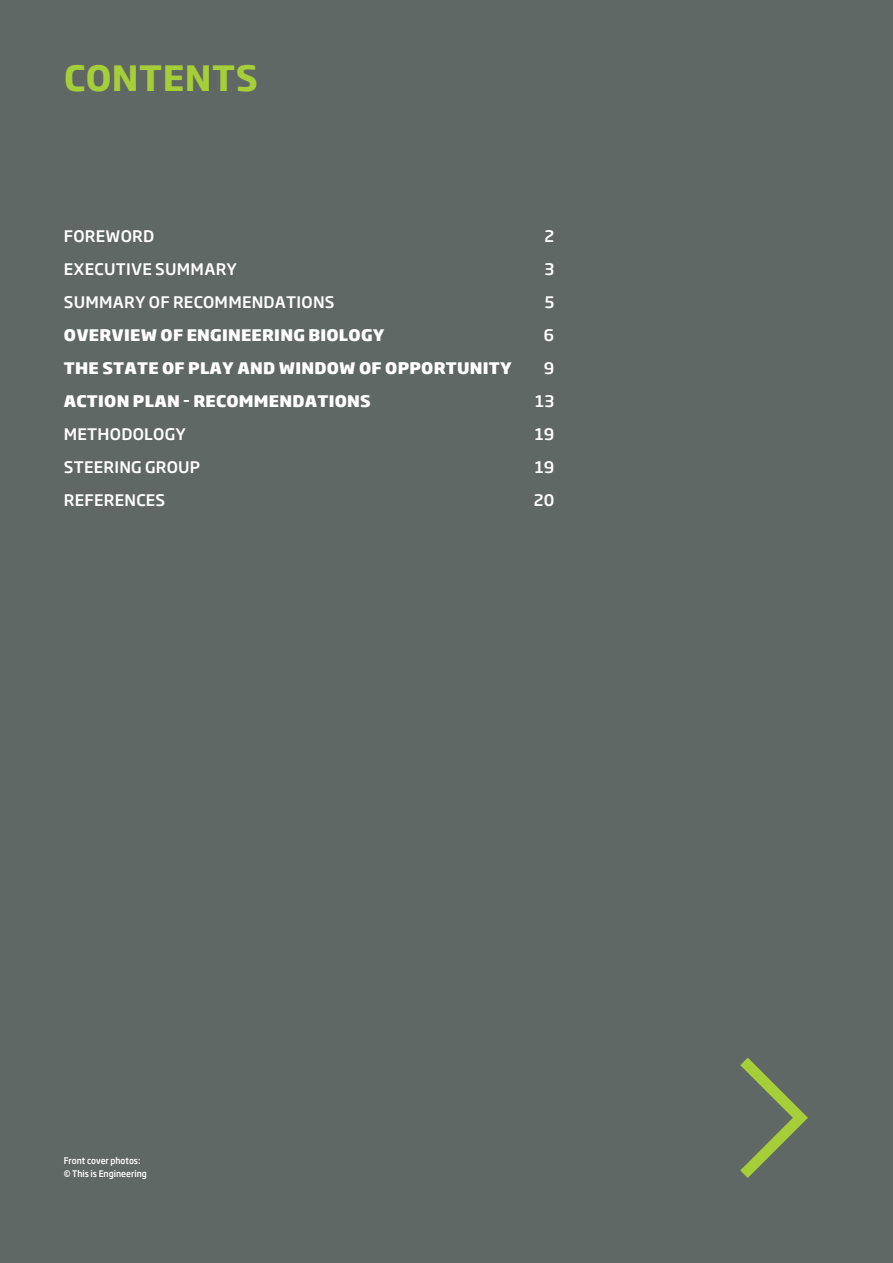
<style>
.page{position:relative;width:893px;height:1263px;background:#606865}
.page>*{position:absolute;margin:0;border:0;box-sizing:border-box;transform-origin:0 0}
.t1{font:700 34.5px "Soho Gothic Pro";letter-spacing:.015em;color:#a6ce39}
.t2{font:500 15.75px "Soho Gothic Pro";letter-spacing:.015em;color:#fff}
.t3{font:800 15.75px "Soho Gothic Pro";letter-spacing:.015em;color:#fff}
.t4{font:500 9px/13.5px "Soho Gothic Pro";color:#fff;scale:.9 1}
</style>
<div class="page">
<svg style="left:740px;top:1058px;width:68px;height:120px"></svg>
<h1 class="t1" style="left:64px;top:51px;width:196px">CONTENTS</h1>
<p class="t2" style="left:64px;top:224px;width:92px">FOREWORD</p>
<p class="t2" style="left:545px;top:224px;width:11px">2</p>
<p class="t2" style="left:64px;top:257px;width:175px">EXECUTIVE SUMMARY</p>
<p class="t2" style="left:544px;top:257px;width:11px">3</p>
<p class="t2" style="left:64px;top:290px;width:272px">SUMMARY OF RECOMMENDATIONS</p>
<p class="t2" style="left:545px;top:290px;width:11px">5</p>
<p class="t3" style="left:64px;top:322px;width:322px">OVERVIEW OF ENGINEERING BIOLOGY</p>
<p class="t2" style="left:544px;top:323px;width:12px">6</p>
<p class="t3" style="left:64px;top:355px;width:450px">THE STATE OF PLAY AND WINDOW OF OPPORTUNITY</p>
<p class="t2" style="left:544px;top:356px;width:12px">9</p>
<p class="t3" style="left:64px;top:388px;width:308px">ACTION PLAN – RECOMMENDATIONS</p>
<p class="t2" style="left:535px;top:389px;width:21px">13</p>
<p class="t2" style="left:64px;top:422px;width:124px">METHODOLOGY</p>
<p class="t2" style="left:535px;top:422px;width:21px">19</p>
<p class="t2" style="left:64px;top:455px;width:138px">STEERING GROUP</p>
<p class="t2" style="left:535px;top:455px;width:21px">19</p>
<p class="t2" style="left:64px;top:488px;width:103px">REFERENCES</p>
<p class="t2" style="left:534px;top:488px;width:22px">20</p>
<p class="t4" style="left:64px;top:1153px;width:94px">Front cover photos: © This is Engineering</p>
</div>
